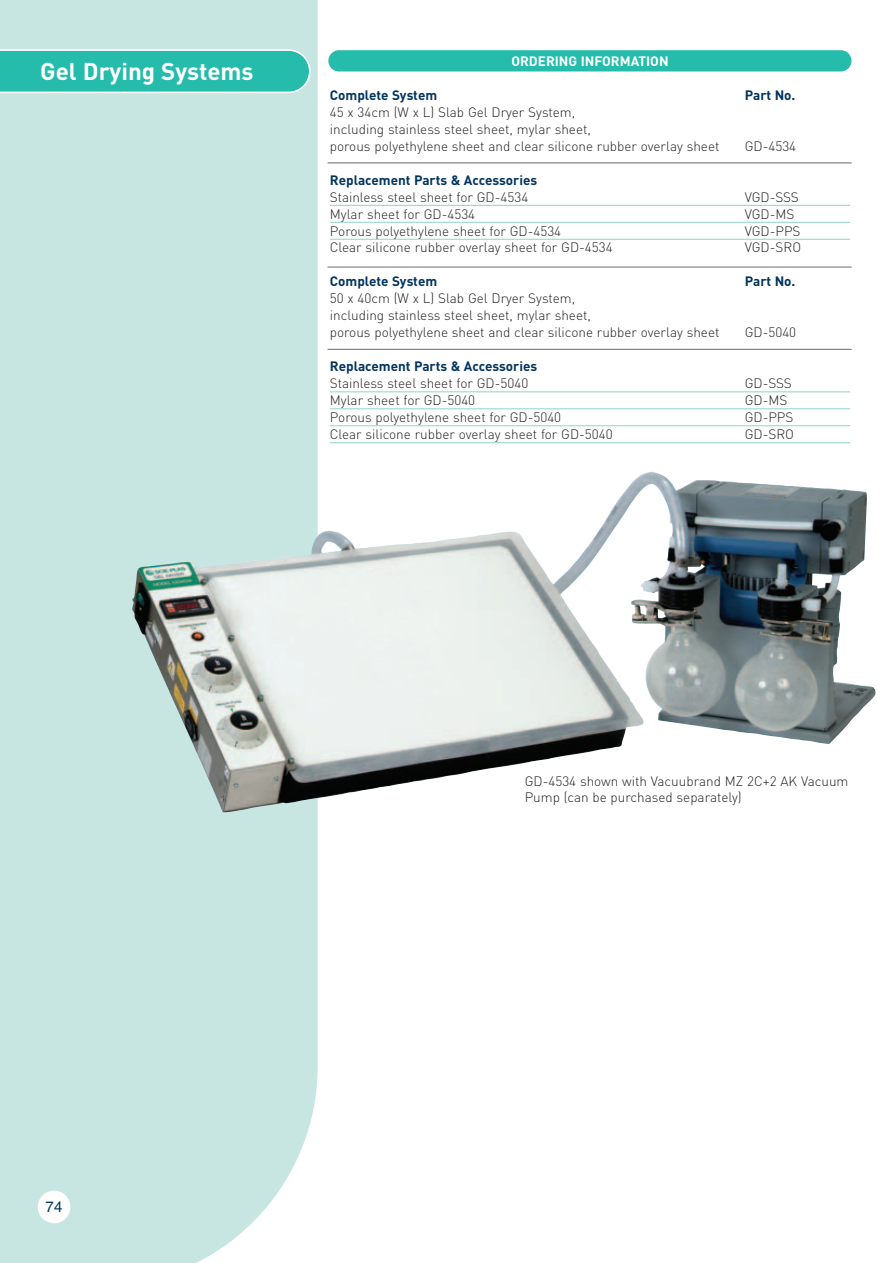
<style>
.page{position:relative;width:893px;height:1263px;background:#fff}
.page>*{position:absolute;margin:0;border:0;box-sizing:border-box;transform-origin:0 0}
.t1{font:700 24px "DIN";color:#fff}
.t2{font:15px "Helvetica";color:#00345e}
.t3{font:300 13.5px/17px "DIN";color:#231f20}
.t4{font:700 13.5px "DIN";color:#00345e}
.t5{font:700 13.5px "DIN";color:#fff}
</style>
<div class="page">
<div style="left:0;top:0;width:318px;height:1263px;background:#c7e6e2"></div>
<img style="left:132px;top:471px;width:743px;height:341px">
<div style="left:38px;top:1191px;width:32px;height:32px;background:#fff;border-radius:50%"></div>
<svg style="left:0;top:49px;width:310px;height:44px;background:#38c1b3"></svg>
<div style="left:328px;top:50px;width:523px;height:21px;background:#25bcac;border-radius:11px"></div>
<hr style="left:330px;top:205px;width:520px;height:1px;background:#a4d9d2">
<hr style="left:330px;top:222px;width:520px;height:1px;background:#a4d9d2">
<hr style="left:330px;top:239px;width:520px;height:1px;background:#a4d9d2">
<hr style="left:330px;top:391px;width:520px;height:1px;background:#a4d9d2">
<hr style="left:330px;top:408px;width:520px;height:1px;background:#a4d9d2">
<hr style="left:330px;top:425px;width:520px;height:1px;background:#a4d9d2">
<hr style="left:330px;top:442px;width:520px;height:1px;background:#a4d9d2">
<hr style="left:327px;top:162px;width:524px;height:1px;background:#808285">
<hr style="left:327px;top:266px;width:524px;height:2px;background:#808285">
<hr style="left:327px;top:349px;width:524px;height:1px;background:#808285">
<h1 class="t1" style="left:40px;top:63px;width:215px">Gel Drying Systems</h1>
<p class="t5" style="left:511px;top:56px;width:159px">ORDERING INFORMATION</p>
<p class="t4" style="left:330px;top:90px;width:109px">Complete System</p>
<p class="t4" style="left:744px;top:90px;width:52px">Part No.</p>
<p class="t3" style="left:330px;top:105px;width:391px">45 x 34cm (W x L) Slab Gel Dryer System,<br>including stainless steel sheet, mylar sheet,<br>porous polyethylene sheet and clear silicone rubber overlay sheet</p>
<p class="t3" style="left:744px;top:139px;width:53px">GD-4534</p>
<p class="t4" style="left:330px;top:175px;width:209px">Replacement Parts &amp; Accessories</p>
<p class="t3" style="left:330px;top:190px;width:200px">Stainless steel sheet for GD-4534</p>
<p class="t3" style="left:744px;top:190px;width:55px">VGD-SSS</p>
<p class="t3" style="left:330px;top:207px;width:147px">Mylar sheet for GD-4534</p>
<p class="t3" style="left:744px;top:207px;width:51px">VGD-MS</p>
<p class="t3" style="left:330px;top:224px;width:233px">Porous polyethylene sheet for GD-4534</p>
<p class="t3" style="left:744px;top:224px;width:57px">VGD-PPS</p>
<p class="t3" style="left:330px;top:241px;width:284px">Clear silicone rubber overlay sheet for GD-4534</p>
<p class="t3" style="left:744px;top:241px;width:58px">VGD-SRO</p>
<p class="t4" style="left:330px;top:277px;width:109px">Complete System</p>
<p class="t4" style="left:744px;top:277px;width:52px">Part No.</p>
<p class="t3" style="left:330px;top:292px;width:391px">50 x 40cm (W x L) Slab Gel Dryer System,<br>including stainless steel sheet, mylar sheet,<br>porous polyethylene sheet and clear silicone rubber overlay sheet</p>
<p class="t3" style="left:744px;top:326px;width:53px">GD-5040</p>
<p class="t4" style="left:330px;top:361px;width:209px">Replacement Parts &amp; Accessories</p>
<p class="t3" style="left:330px;top:376px;width:200px">Stainless steel sheet for GD-5040</p>
<p class="t3" style="left:744px;top:376px;width:48px">GD-SSS</p>
<p class="t3" style="left:330px;top:393px;width:147px">Mylar sheet for GD-5040</p>
<p class="t3" style="left:744px;top:393px;width:44px">GD-MS</p>
<p class="t3" style="left:330px;top:410px;width:233px">Porous polyethylene sheet for GD-5040</p>
<p class="t3" style="left:744px;top:410px;width:50px">GD-PPS</p>
<p class="t3" style="left:330px;top:427px;width:284px">Clear silicone rubber overlay sheet for GD-5040</p>
<p class="t3" style="left:744px;top:427px;width:51px">GD-SRO</p>
<p class="t3" style="left:524px;top:774px;width:325px;line-height:16.5px">GD-4534 shown with Vacuubrand MZ 2C+2 AK Vacuum<br>Pump (can be purchased separately)</p>
<p class="t2" style="left:46px;top:1201px;width:18px">74</p>
</div>
